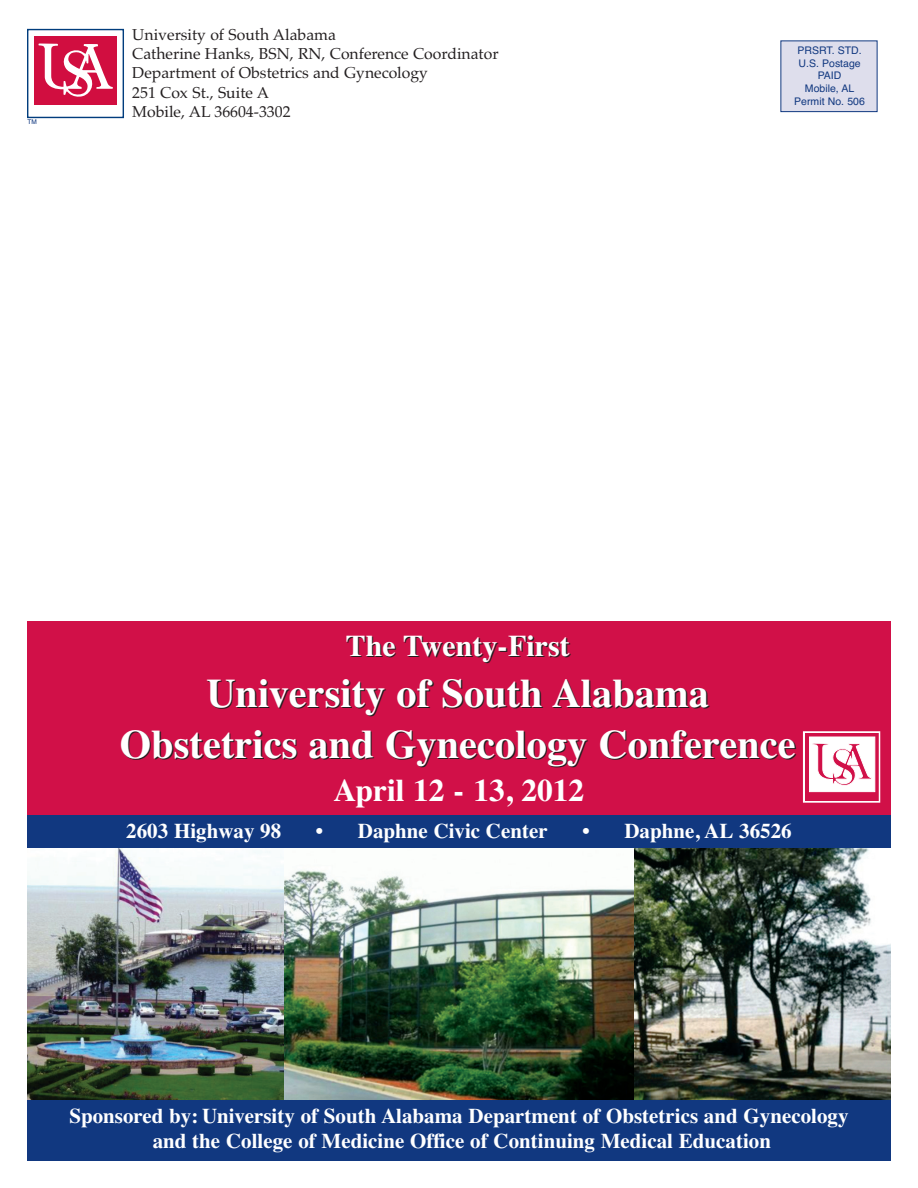
<style>
.page{position:relative;width:918px;height:1188px;background:#fff}
.page>*{position:absolute;margin:0;border:0;box-sizing:border-box;transform-origin:0 0}
.t1{font:40.5px/51px "Times Bold TT";color:#fff;text-align:center}
.t2{font:31.5px "Times Bold TT";color:#fff}
.t3{font:30px "Times Bold TT";color:#fff}
.t4{font:21px/25.2px "Times Bold TT";color:#fff;text-align:center}
.t5{font:15.75px/19.2px "Palatino";color:#231f20}
.t6{font:10.5px/12.8px "Helvetica";color:#113880;text-align:center}
.t7{font:6.45px "Helvetica";color:#113880}
</style>
<div class="page">
<img style="left:284px;top:870px;width:350px;height:230px">
<img style="left:634px;top:848px;width:257px;height:252px">
<img style="left:27px;top:849px;width:257px;height:251px">
<div style="left:781px;top:41px;width:96px;height:70px;background:#dedeec"></div>
<div style="left:27px;top:621px;width:864px;height:196px;background:#d11048"></div>
<div style="left:27px;top:29px;width:97px;height:89px;border:1px solid #013d7d"></div>
<div style="left:34px;top:36px;width:83px;height:69px;background:#d10e40"></div>
<svg style="left:38px;top:44px;width:75px;height:53px"></svg>
<div style="left:27px;top:1100px;width:864px;height:61px;background:#113880"></div>
<svg style="left:809px;top:736px;width:67px;height:57px;background:#f6d2dd"></svg>
<div style="left:803px;top:731px;width:77px;height:72px;border:2px solid #fff"></div>
<div style="left:27px;top:816px;width:864px;height:32px;background:#113880"></div>
<p class="t7" style="left:28px;top:120px;width:11px">TM</p>
<p class="t5" style="left:132px;top:27px;width:368px">University of South Alabama<br>Catherine Hanks, BSN, RN, Conference Coordinator<br>Department of Obstetrics and Gynecology<br>251 Cox St., Suite A<br>Mobile, AL 36604-3302</p>
<p class="t6" style="left:794px;top:45px;width:72px">PRSRT. STD.<br>U.S. Postage<br>PAID<br>Mobile, AL<br>Permit No. 506</p>
<h3 class="t3" style="left:346px;top:636px;width:226px">The Twenty-First</h3>
<h1 class="t1" style="left:120px;top:672px;width:678px">University of South Alabama<br>Obstetrics and Gynecology Conference</h1>
<h2 class="t2" style="left:334px;top:779px;width:252px">April 12 - 13, 2012</h2>
<p class="t4" style="left:126px;top:821px;width:157px">2603 Highway 98</p>
<p class="t4" style="left:316px;top:821px;width:233px">• Daphne Civic Center</p>
<p class="t4" style="left:582px;top:821px;width:211px">• Daphne, AL 36526</p>
<p class="t4" style="left:69px;top:1105px;width:781px">Sponsored by: University of South Alabama Department of Obstetrics and Gynecology and the College of Medicine Office of Continuing Medical Education</p>
</div>
